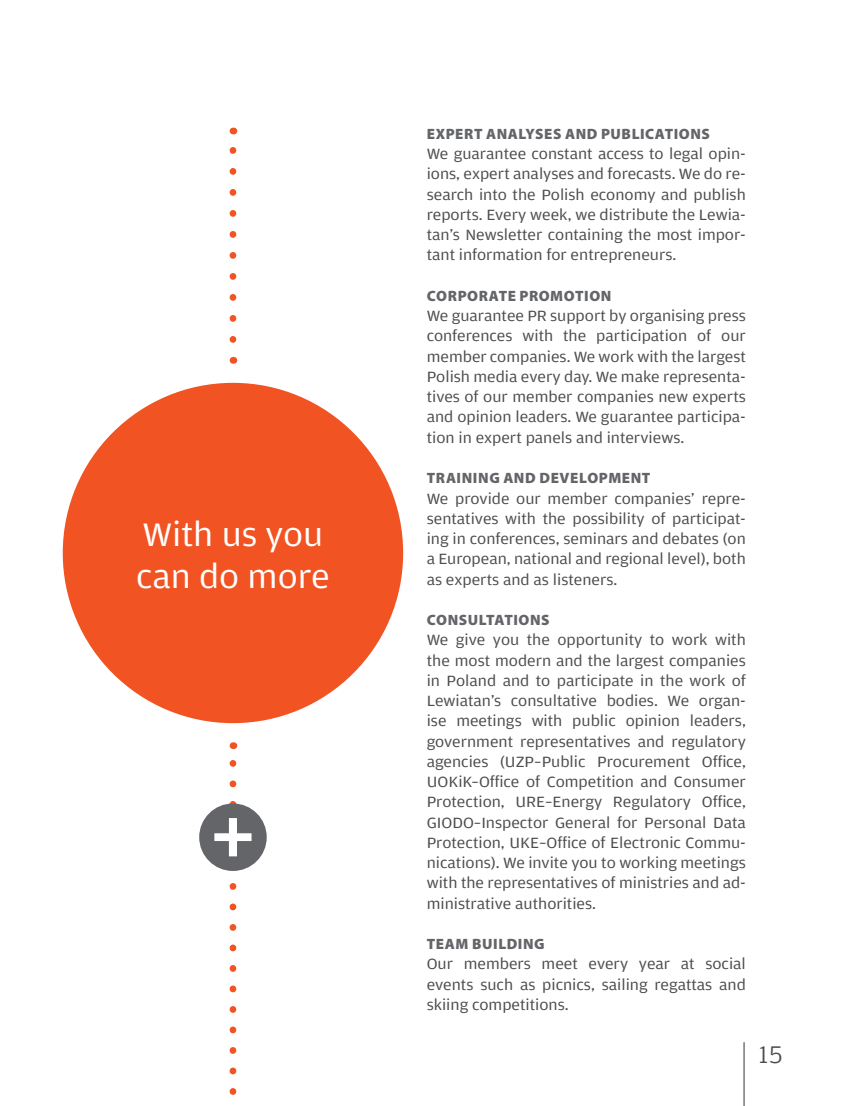
<style>
.page{position:relative;width:851px;height:1106px;background:#fff}
.page>*{position:absolute;margin:0;border:0;box-sizing:border-box;transform-origin:0 0}
.babel{font:34.5px/41.4px "Amplitude Wide";color:#fff}
.t1{font:300 25.5px "Amplitude Wide";color:#4b4c4d}
.t2{font:15.75px/20.2px "Amplitude Wide";color:#4b4c4d;text-align:justify}
.t3{font:900 15px "Myriad Pro";letter-spacing:.04em;color:#646569}
</style>
<div class="page">
<div style="left:63px;top:383px;width:340px;height:340px;background:#f15322;border-radius:50%"></div>
<svg style="left:229px;top:147px;width:7px;height:192px"></svg>
<div style="left:199px;top:803px;width:68px;height:68px;background:#646569;border-radius:50%"></div>
<svg style="left:214px;top:760px;width:37px;height:335px"></svg>
<hr style="left:743px;top:1042px;width:1px;height:64px;background:#4b4c4d">
<p class="babel" style="left:136px;top:514px;width:195px">With us you can do more</p>
<p class="t3" style="left:427px;top:124px;width:284px">EXPERT ANALYSES AND PUBLICATIONS</p>
<p class="t2" style="left:426px;top:144px;width:320px">We guarantee constant access to legal opin&shy;ions, expert analyses and forecasts. We do re&shy;search into the Polish economy and publish reports. Every week, we distribute the Lewia&shy;tan’s Newsletter containing the most impor&shy;tant information for entrepreneurs.</p>
<p class="t3" style="left:427px;top:286px;width:186px">CORPORATE PROMOTION</p>
<p class="t2" style="left:426px;top:306px;width:320px">We guarantee PR support by organising press conferences with the participation of our member companies. We work with the largest Polish media every day. We make representa&shy;tives of our member companies new experts and opinion leaders. We guarantee participa&shy;tion in expert panels and interviews.</p>
<p class="t3" style="left:427px;top:468px;width:225px">TRAINING AND DEVELOPMENT</p>
<p class="t2" style="left:426px;top:488px;width:320px">We provide our member companies’ repre&shy;sentatives with the possibility of participat&shy;ing in conferences, seminars and debates (on a European, national and regional level), both as experts and as listeners.</p>
<p class="t3" style="left:427px;top:610px;width:124px">CONSULTATIONS</p>
<p class="t2" style="left:426px;top:630px;width:320px">We give you the opportunity to work with the most modern and the largest companies in Poland and to participate in the work of Lewiatan’s consultative bodies. We organ&shy;ise meetings with public opinion leaders, government representatives and regulatory agencies (UZP–Public Procurement Office, UOKiK–Office of Competition and Consumer Protection, URE–Energy Regulatory Office, GIODO–Inspector General for Personal Data Protection, UKE–Office of Electronic Commu&shy;nications). We invite you to working meetings with the representatives of ministries and ad&shy;ministrative authorities.</p>
<p class="t3" style="left:427px;top:934px;width:119px">TEAM BUILDING</p>
<p class="t2" style="left:426px;top:954px;width:320px">Our members meet every year at social events such as picnics, sailing regattas and skiing competitions.</p>
<h2 class="t1" style="left:758px;top:1038px;width:26px">15</h2>
</div>
